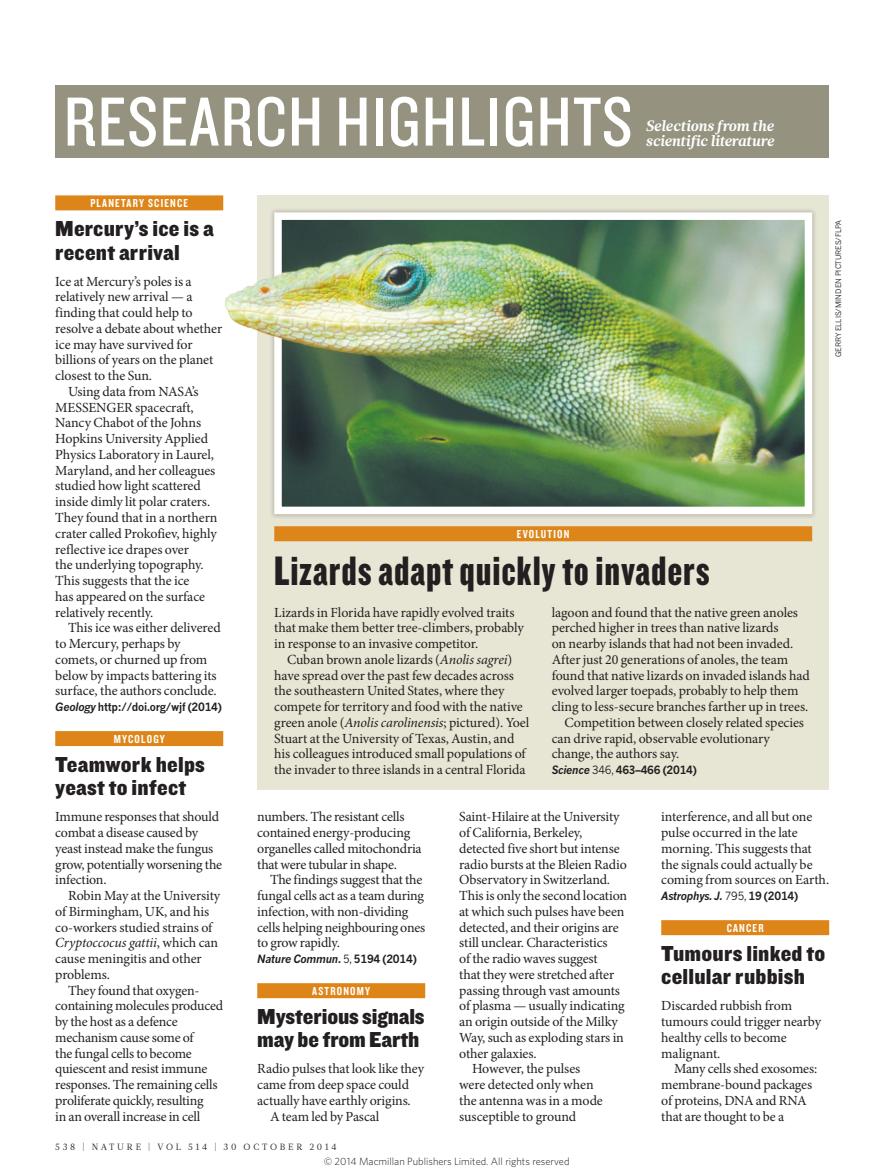
<style>
.page{position:relative;width:893px;height:1174px;background:#fff}
.page>*{position:absolute;margin:0;border:0;box-sizing:border-box;transform-origin:0 0}
.t1{font:72px "Knockout 29 Junior Ltweight";letter-spacing:.02em;color:#fff}
.BRIEFS_BOX_HEAD{font:42.75px "Knockout 69 Full Liteweight";letter-spacing:.02em;color:#231f20}
.RES_HIGH_HEAD_15{font:22.5px/23.7px "Knockout 71 Full Middlewt";letter-spacing:.01em;color:#231f20}
.t2{font:italic 700 15px/15px "Glosa Math";letter-spacing:-.005em;color:#fff}
.BODY_TEXT_R_L_INDENT{font:13.95px/15.8px "Minion Pro";letter-spacing:-.01em;color:#231f20}
.BODY_TEXT_R_L_1ST_PA{font:13.95px/15.8px "Minion Pro";letter-spacing:-.01em;color:#231f20}
.BRIEFS_SUBJECT_STRAP{font:12px "Knockout 49 Liteweight";letter-spacing:.1em;color:#fff}
.BRIEFS_PAPER{font:700 11.25px "News Gothic MTOT";letter-spacing:-.02em;color:#231f20;scale:.95 1}
.BRIEFS_PAPER-2{font:italic 700 11.25px "News Gothic MTOT";letter-spacing:-.02em;color:#231f20;scale:.95 1}
.t3{font:300 10.5px "Whitney";color:#1d1d1b}
.t4{font:9px "Glosa Math";letter-spacing:.3em;color:#231f20}
.PIC_CREDIT{font:7.5px "News Gothic MTOT";color:#231f20}
.s1{font-style:italic}
.s2{font-weight:400}
.s3{font-style:normal}
.s4{font-weight:400;font-style:normal}
</style>
<div class="page">
<div style="left:257px;top:195px;width:572px;height:595px;background:#e7e5d4"></div>
<div style="left:274px;top:526px;width:538px;height:15px;background:#dd8519"></div>
<div style="left:269px;top:208px;width:548px;height:311px;background:#d4d2c3"></div>
<img style="left:283px;top:221px;width:520px;height:284px">
<div style="left:274px;top:212px;width:538px;height:302px;border:8px solid #fff"></div>
<div style="left:661px;top:920px;width:168px;height:15px;background:#dd8519"></div>
<div style="left:55px;top:731px;width:168px;height:15px;background:#dd8519"></div>
<div style="left:55px;top:195px;width:168px;height:15px;background:#dd8519"></div>
<div style="left:257px;top:983px;width:168px;height:15px;background:#dd8519"></div>
<img style="left:225px;top:260px;width:138px;height:107px">
<div style="left:55px;top:85px;width:774px;height:72px;background:#95937f"></div>
<h1 class="t1" style="left:64px;top:75px;width:570px">RESEARCH HIGHLIGHTS</h1>
<p class="t2" style="left:646px;top:118px;width:130px">Selections from the scientific literature</p>
<p class="BRIEFS_SUBJECT_STRAP" style="left:90px;top:195px;width:99px">PLANETARY SCIENCE</p>
<p class="RES_HIGH_HEAD_15" style="left:55px;top:216px;width:160px">Mercury’s ice is a recent arrival</p>
<p class="BODY_TEXT_R_L_1ST_PA" style="left:55px;top:273px;width:168px">Ice at Mercury’s poles is a relatively new arrival — a finding that could help to resolve a debate about whether ice may have survived for billions of years on the planet closest to the Sun.</p>
<p class="BODY_TEXT_R_L_INDENT" style="left:55px;top:384px;width:164px;text-indent:13px">Using data from NASA’s<br>MESSENGER spacecraft,<br>Nancy Chabot of the Johns<br>Hopkins University Applied<br>Physics Laboratory in Laurel,<br>Maryland, and her colleagues studied how light scattered inside dimly lit polar craters.<br>They found that in a northern crater called Prokofiev, highly reflective ice drapes over<br>the underlying topography.<br>This suggests that the ice<br>has appeared on the surface relatively recently.</p>
<p class="BODY_TEXT_R_L_INDENT" style="left:55px;top:620px;width:167px;text-indent:13px">This ice was either delivered to Mercury, perhaps by comets, or churned up from below by impacts battering its surface, the authors conclude.</p>
<p class="BRIEFS_PAPER" style="left:55px;top:700px;width:177px"><span class="s1">Geology</span> http://doi.org/wjf (2014)</p>
<p class="BRIEFS_SUBJECT_STRAP" style="left:114px;top:731px;width:52px">MYCOLOGY</p>
<p class="RES_HIGH_HEAD_15" style="left:55px;top:751px;width:151px">Teamwork helps yeast to infect</p>
<p class="BODY_TEXT_R_L_1ST_PA" style="left:55px;top:809px;width:168px">Immune responses that should combat a disease caused by yeast instead make the fungus grow, potentially worsening the infection.</p>
<p class="BODY_TEXT_R_L_INDENT" style="left:55px;top:888px;width:167px;text-indent:13px">Robin May at the University of Birmingham, UK, and his co-workers studied strains of<br><span class="s1">Cryptoccocus gattii</span>, which can cause meningitis and other problems.</p>
<p class="BODY_TEXT_R_L_INDENT" style="left:55px;top:982px;width:169px;text-indent:13px">They found that oxygen&shy;containing molecules produced by the host as a defence mechanism cause some of<br>the fungal cells to become quiescent and resist immune responses. The remaining cells proliferate quickly, resulting<br>in an overall increase in cell</p>
<p class="PIC_CREDIT" style="left:834px;top:357px;width:139px;rotate:-90deg">GERRY ELLIS/MINDEN PICTURES/FLPA</p>
<p class="BRIEFS_SUBJECT_STRAP" style="left:517px;top:526px;width:54px">EVOLUTION</p>
<p class="BRIEFS_BOX_HEAD" style="left:274px;top:544px;width:437px">Lizards adapt quickly to invaders</p>
<p class="BODY_TEXT_R_L_1ST_PA" style="left:274px;top:604px;width:251px">Lizards in Florida have rapidly evolved traits that make them better tree-climbers, probably in response to an invasive competitor.</p>
<p class="BODY_TEXT_R_L_INDENT" style="left:274px;top:651px;width:256px;text-indent:13px">Cuban brown anole lizards (<span class="s1">Anolis sagrei</span>) have spread over the past few decades across the southeastern United States, where they compete for territory and food with the native green anole (<span class="s1">Anolis carolinensis</span>; pictured). Yoel Stuart at the University of Texas, Austin, and his colleagues introduced small populations of the invader to three islands in a central Florida</p>
<p class="BODY_TEXT_R_L_INDENT" style="left:552px;top:604px;width:260px">lagoon and found that the native green anoles perched higher in trees than native lizards<br>on nearby islands that had not been invaded.<br>After just 20 generations of anoles, the team found that native lizards on invaded islands had evolved larger toepads, probably to help them cling to less-secure branches farther up in trees.</p>
<p class="BODY_TEXT_R_L_INDENT" style="left:552px;top:714px;width:254px;text-indent:13px">Competition between closely related species can drive rapid, observable evolutionary change, the authors say.</p>
<p class="BRIEFS_PAPER" style="left:552px;top:763px;width:154px"><span class="s1">Science</span> <span class="s2">346,</span> 463–466 (2014)</p>
<p class="BODY_TEXT_R_L_INDENT" style="left:257px;top:809px;width:166px">numbers. The resistant cells contained energy-producing organelles called mitochondria that were tubular in shape.</p>
<p class="BODY_TEXT_R_L_INDENT" style="left:257px;top:872px;width:169px;text-indent:13px">The findings suggest that the fungal cells act as a team during infection, with non-dividing cells helping neighbouring ones to grow rapidly.</p>
<p class="BRIEFS_PAPER-2" style="left:257px;top:952px;width:169px">Nature Commun<span class="s3">.</span> <span class="s4">5,</span> <span class="s3">5194 (2014)</span></p>
<p class="BRIEFS_SUBJECT_STRAP" style="left:312px;top:983px;width:60px">ASTRONOMY</p>
<p class="RES_HIGH_HEAD_15" style="left:257px;top:1003px;width:169px">Mysterious signals may be from Earth</p>
<p class="BODY_TEXT_R_L_1ST_PA" style="left:257px;top:1061px;width:168px">Radio pulses that look like they came from deep space could actually have earthly origins.</p>
<p class="BODY_TEXT_R_L_INDENT" style="left:270px;top:1108px;width:111px">A team led by Pascal</p>
<p class="BODY_TEXT_R_L_INDENT" style="left:459px;top:809px;width:169px">Saint-Hilaire at the University of California, Berkeley, detected five short but intense radio bursts at the Bleien Radio<br>Observatory in Switzerland.<br>This is only the second location at which such pulses have been detected, and their origins are still unclear. Characteristics<br>of the radio waves suggest<br>that they were stretched after passing through vast amounts of plasma — usually indicating an origin outside of the Milky<br>Way, such as exploding stars in other galaxies.</p>
<p class="BODY_TEXT_R_L_INDENT" style="left:459px;top:1061px;width:145px;text-indent:13px">However, the pulses were detected only when the antenna was in a mode susceptible to ground</p>
<p class="BODY_TEXT_R_L_INDENT" style="left:661px;top:809px;width:169px">interference, and all but one pulse occurred in the late morning. This suggests that the signals could actually be coming from sources on Earth.</p>
<p class="BRIEFS_PAPER-2" style="left:661px;top:889px;width:146px">Astrophys. J. <span class="s4">795,</span> <span class="s3">19 (2014)</span></p>
<p class="BRIEFS_SUBJECT_STRAP" style="left:727px;top:920px;width:38px">CANCER</p>
<p class="RES_HIGH_HEAD_15" style="left:661px;top:940px;width:165px">Tumours linked to cellular rubbish</p>
<p class="BODY_TEXT_R_L_1ST_PA" style="left:661px;top:998px;width:161px">Discarded rubbish from tumours could trigger nearby healthy cells to become malignant.</p>
<p class="BODY_TEXT_R_L_INDENT" style="left:661px;top:1061px;width:158px;text-indent:13px">Many cells shed exosomes: membrane-bound packages of proteins, DNA and RNA that are thought to be a</p>
<p class="t4" style="left:55px;top:1141px;width:283px">538 | NATURE | VOL 514 | 30 OCTOBER 2014</p>
<p class="t3" style="left:324px;top:1154px;width:247px">© 2014 Macmillan Publishers Limited. All rights reserved</p>
</div>
